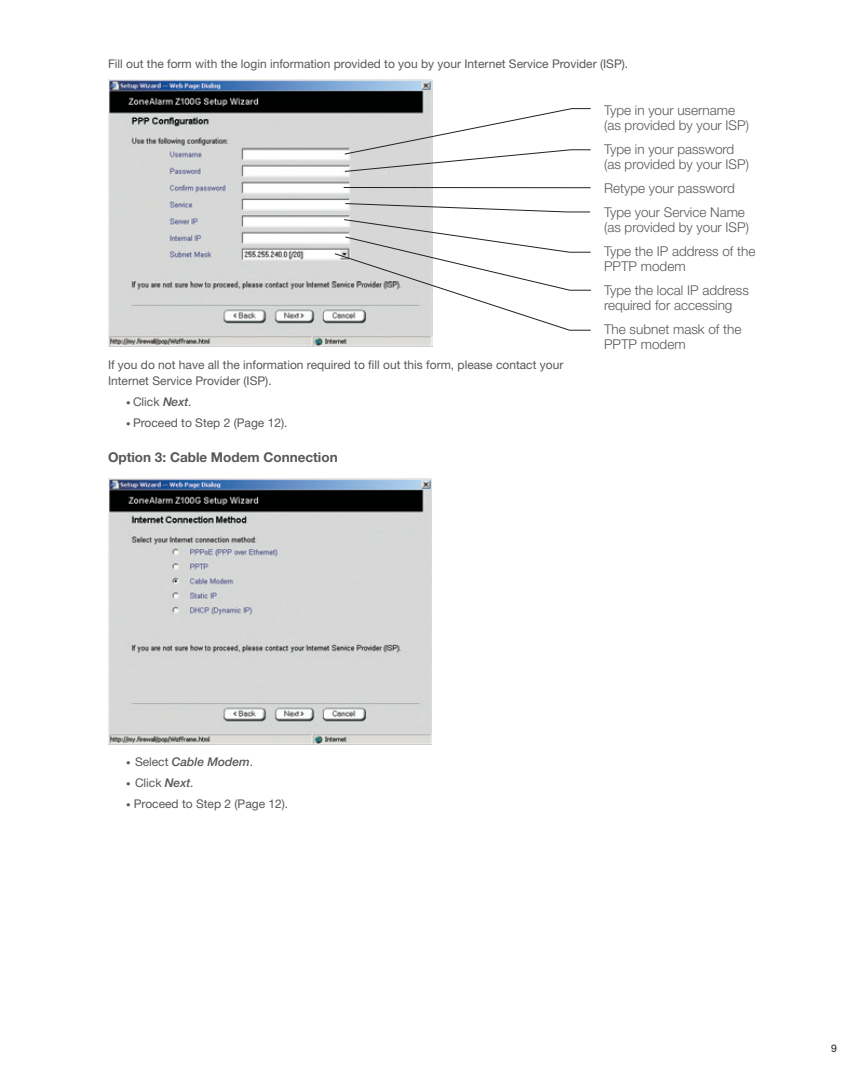
<style>
.page{position:relative;width:864px;height:1080px;background:#fff}
.page>*{position:absolute;margin:0;border:0;box-sizing:border-box;transform-origin:0 0}
.t1{font:300 13.5px/24px "Helvetica Neue";color:#57585a}
.t2{font:700 13.5px "Helvetica Neue";color:#57585a}
.t3{font:12px/16.5px "Helvetica Neue";color:#57585a}
.t4{font:italic 500 12px "Helvetica Neue";color:#57585a}
.s1{font-size:9px}
.s2{font-weight:500;font-style:italic}
.s3{font-weight:400;font-style:normal;font-size:9px}
.s4{font-weight:400;font-style:normal}
</style>
<div class="page">
<img style="left:108px;top:79px;width:324px;height:267px">
<svg style="left:343px;top:187px;width:248px;height:1px"></svg>
<svg style="left:345px;top:203px;width:245px;height:10px"></svg>
<svg style="left:334px;top:219px;width:257px;height:112px"></svg>
<svg style="left:344px;top:108px;width:247px;height:64px"></svg>
<img style="left:108px;top:478px;width:324px;height:267px">
<p class="t3" style="left:108px;top:55px;width:522px">Fill out the form with the login information provided to you by your Internet Service Provider (ISP).</p>
<p class="t3" style="left:108px;top:356px;width:457px">If you do not have all the information required to fill out this form, please contact your<br>Internet Service Provider (ISP).</p>
<p class="t3" style="left:126px;top:394px;width:67px"><span class="s1">•</span> Click <span class="s2">Next</span>.</p>
<p class="t3" style="left:126px;top:415px;width:163px"><span class="s1">•</span> Proceed to Step 2 (Page 12).</p>
<p class="t2" style="left:108px;top:449px;width:231px">Option 3: Cable Modem Connection</p>
<p class="t1" style="left:604px;top:102px;width:146px;line-height:15px">Type in your username (as provided by your ISP)</p>
<p class="t1" style="left:604px;top:141px;width:146px;line-height:15px">Type in your password (as provided by your ISP)</p>
<p class="t1" style="left:604px;top:175px;width:142px">Retype your password<br>Type your Service Name</p>
<p class="t1" style="left:604px;top:214px;width:153px">(as provided by your ISP)<br>Type the IP address of the</p>
<p class="t1" style="left:604px;top:253px;width:146px">PPTP modem<br>Type the local IP address</p>
<p class="t1" style="left:604px;top:292px;width:139px">required for accessing<br>The subnet mask of the</p>
<p class="t1" style="left:604px;top:331px;width:83px">PPTP modem</p>
<p class="t4" style="left:126px;top:754px;width:129px"><span class="s3">•</span> <span class="s4">Select</span> Cable Modem<span class="s4">.</span></p>
<p class="t3" style="left:126px;top:774px;width:69px"><span class="s1">•</span> Click <span class="s2">Next</span>.</p>
<p class="t3" style="left:126px;top:795px;width:164px"><span class="s1">•</span> Proceed to Step 2 (Page 12).</p>
</div>
